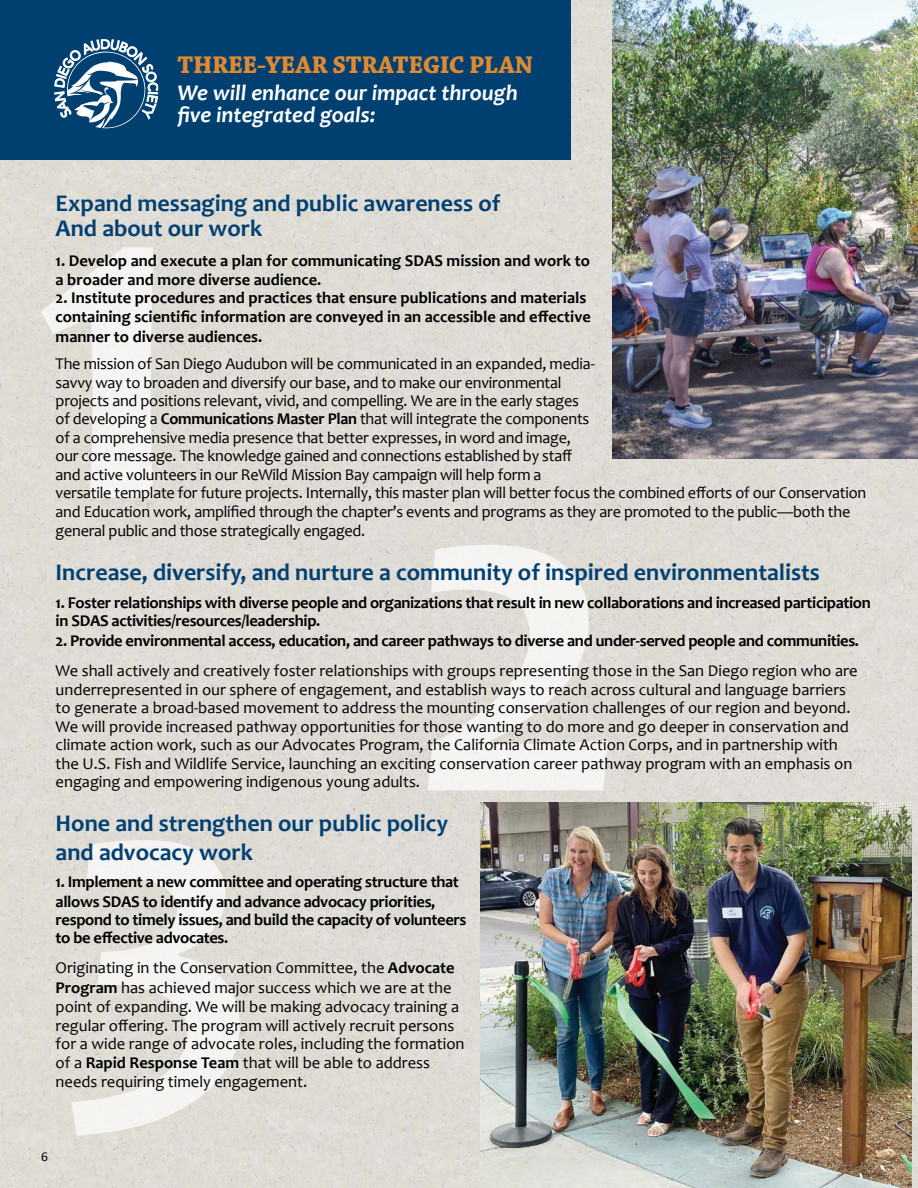
<style>
.page{position:relative;width:918px;height:1188px;background:#dfdcd5}
.page>*{position:absolute;margin:0;border:0;box-sizing:border-box;transform-origin:0 0}
.t1{font:700 25.5px "Chaparral Pro";letter-spacing:-.01em;color:#df8931}
.t2{font:700 24px/25.5px "Candara";color:#004071}
.t3{font:italic 700 22.5px/22.5px "Candara";color:#fff}
.t4{font:16.5px/18.6px "Candara";color:#000}
.t5{font:700 16.5px/18.8px "Candara";letter-spacing:-.02em;color:#000}
.t6{font:700 16.5px/19.2px "Candara";color:#000}
.t7{font:13.5px "Calibri";color:#000}
.s1{font-weight:700}
</style>
<div class="page">
<img style="left:613px;top:0;width:305px;height:459px">
<svg style="left:41px;top:247px;width:112px;height:251px"></svg>
<svg style="left:71px;top:840px;width:169px;height:296px;fill:#e2dfd9"></svg>
<div style="left:0;top:0;width:571px;height:160px;background:#004071"></div>
<img style="left:480px;top:802px;width:432px;height:386px">
<svg style="left:54px;top:39px;width:104px;height:89px"></svg>
<svg style="left:428px;top:545px;width:180px;height:245px;fill:#f2f1ef"></svg>
<h1 class="t1" style="left:177px;top:50px;width:357px">THREE-YEAR STRATEGIC PLAN</h1>
<h3 class="t3" style="left:177px;top:81px;width:342px">We will enhance our impact through five integrated goals:</h3>
<h2 class="t2" style="left:56px;top:190px;width:446px">Expand messaging and public awareness of<br>And about our work</h2>
<p class="t6" style="left:56px;top:251px;width:536px;line-height:18.8px">1. Develop and execute a plan for communicating SDAS mission and work to a broader and more diverse audience.</p>
<p class="t6" style="left:56px;top:288px;width:537px">2. Institute procedures and practices that ensure publications and materials containing scientific information are conveyed in an accessible and effective manner to diverse audiences.</p>
<p class="t4" style="left:56px;top:354px;width:812px">The mission of San Diego Audubon will be communicated in an expanded, media-<br>savvy way to broaden and diversify our base, and to make our environmental<br>projects and positions relevant, vivid, and compelling. We are in the early stages<br>of developing a <span class="s1">Communications Master Plan</span> that will integrate the components<br>of a comprehensive media presence that better expresses, in word and image,<br>our core message. The knowledge gained and connections established by staff<br>and active volunteers in our ReWild Mission Bay campaign will help form a<br>versatile template for future projects. Internally, this master plan will better focus the combined efforts of our Conservation and Education work, amplified through the chapter’s events and programs as they are promoted to the public—both the general public and those strategically engaged.</p>
<h2 class="t2" style="left:56px;top:560px;width:766px">Increase, diversify, and nurture a community of inspired environmentalists</h2>
<p class="t5" style="left:56px;top:593px;width:817px">1. Foster relationships with diverse people and organizations that result in new collaborations and increased participation in SDAS activities/resources/leadership.</p>
<p class="t5" style="left:56px;top:631px;width:805px">2. Provide environmental access, education, and career pathways to diverse and under-served people and communities.</p>
<p class="t4" style="left:56px;top:662px;width:803px">We shall actively and creatively foster relationships with groups representing those in the San Diego region who are underrepresented in our sphere of engagement, and establish ways to reach across cultural and language barriers to generate a broad-based movement to address the mounting conservation challenges of our region and beyond.<br>We will provide increased pathway opportunities for those wanting to do more and go deeper in conservation and climate action work, such as our Advocates Program, the California Climate Action Corps, and in partnership with the U.S. Fish and Wildlife Service, launching an exciting conservation career pathway program with an emphasis on engaging and empowering indigenous young adults.</p>
<h2 class="t2" style="left:56px;top:809px;width:394px;line-height:28.8px">Hone and strengthen our public policy and advocacy work</h2>
<p class="t5" style="left:56px;top:872px;width:405px;line-height:19.8px">1. Implement a new committee and operating structure that allows SDAS to identify and advance advocacy priorities,</p>
<p class="t5" style="left:56px;top:911px;width:412px;line-height:18px">respond to timely issues, and build the capacity of volunteers to be effective advocates.</p>
<p class="t4" style="left:56px;top:959px;width:410px">Originating in the Conservation Committee, the <span class="s1">Advocate Program</span> has achieved major success which we are at the point of expanding. We will be making advocacy training a regular offering. The program will actively recruit persons for a wide range of advocate roles, including the formation of a <span class="s1">Rapid Response Team</span> that will be able to address needs requiring timely engagement.</p>
<p class="t7" style="left:41px;top:1148px;width:8px">6</p>
</div>
